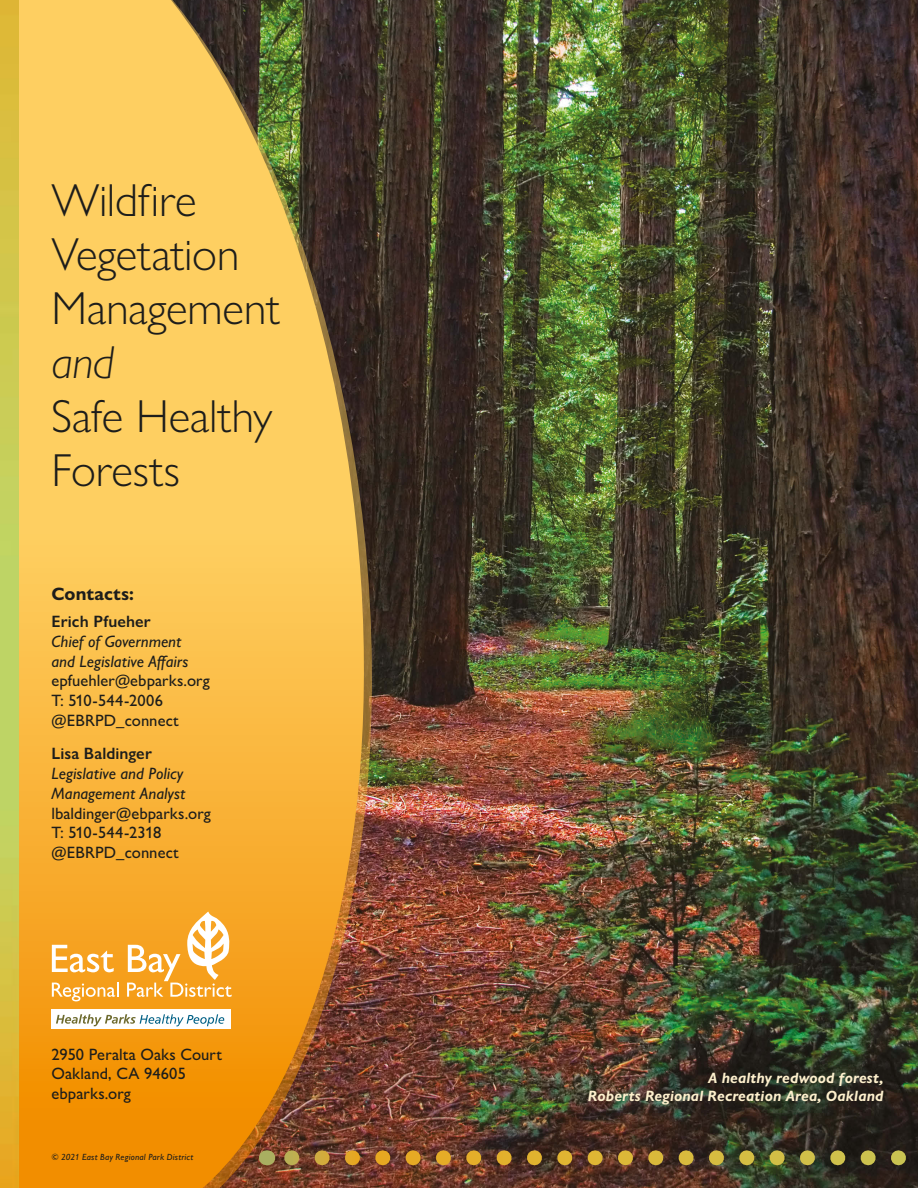
<style>
.page{position:relative;width:918px;height:1188px;background:#fff}
.page>*{position:absolute;margin:0;border:0;box-sizing:border-box;transform-origin:0 0}
.t1{font:300 46.5px/54px "Gill Sans Nova";letter-spacing:-.005em;color:#1d1d1b}
.t2{font:italic 300 46.5px "Gill Sans Nova";color:#1d1d1b}
.t3{font:700 18px "Gill Sans Nova";letter-spacing:.005em;color:#1d1d1b}
.t4{font:500 16.5px/19.8px "Gill Sans Nova";letter-spacing:.005em;color:#1d1d1b}
.t5{font:italic 500 16.5px/19.8px "Gill Sans Nova";color:#1d1d1b}
.t6{font:600 16.5px "Gill Sans Nova";letter-spacing:.005em;color:#1d1d1b}
.t7{font:italic 700 15px/18px "Gill Sans Nova";letter-spacing:.01em;color:#fef0cd;text-align:right}
.t8{font:italic 500 9px "Gill Sans Nova";letter-spacing:.02em;color:#1d1d1b}
</style>
<div class="page">
<img style="left:404px;top:0;width:514px;height:1188px">
<img style="left:404px;top:1150px;width:514px;height:15px">
<svg style="left:19px;top:0;width:385px;height:1188px;background:#dea743"></svg>
<img style="left:0;top:0;width:19px;height:1188px">
<div style="left:51px;top:1010px;width:180px;height:19px;background:#fff"></div>
<svg style="left:52px;top:945px;width:62px;height:27px"></svg>
<svg style="left:52px;top:983px;width:67px;height:18px"></svg>
<svg style="left:127px;top:912px;width:105px;height:85px"></svg>
<svg style="left:56px;top:1014px;width:168px;height:12px"></svg>
<h1 class="t1" style="left:51px;top:173px;width:230px">Wildfire<br>Vegetation<br>Management</h1>
<h1 class="t2" style="left:51px;top:334px;width:64px">and</h1>
<h1 class="t1" style="left:51px;top:389px;width:223px">Safe Healthy<br>Forests</h1>
<p class="t3" style="left:51px;top:583px;width:84px">Contacts:</p>
<p class="t6" style="left:51px;top:611px;width:101px">Erich Pfueher</p>
<p class="t5" style="left:51px;top:631px;width:138px">Chief of Government and Legislative Affairs</p>
<p class="t4" style="left:51px;top:671px;width:160px">epfuehler@ebparks.org<br>T: 510-544-2006 @EBRPD_connect</p>
<p class="t6" style="left:51px;top:743px;width:102px">Lisa Baldinger</p>
<p class="t5" style="left:51px;top:763px;width:136px">Legislative and Policy<br>Management Analyst</p>
<p class="t4" style="left:51px;top:803px;width:161px">lbaldinger@ebparks.org<br>T: 510-544-2318 @EBRPD_connect</p>
<p class="t4" style="left:51px;top:1044px;width:172px">2950 Peralta Oaks Court<br>Oakland, CA 94605 ebparks.org</p>
<p class="t8" style="left:51px;top:1151px;width:143px">© 2021 East Bay Regional Park District</p>
<p class="t7" style="left:588px;top:1069px;width:297px">A healthy redwood forest,<br>Roberts Regional Recreation Area, Oakland</p>
</div>
